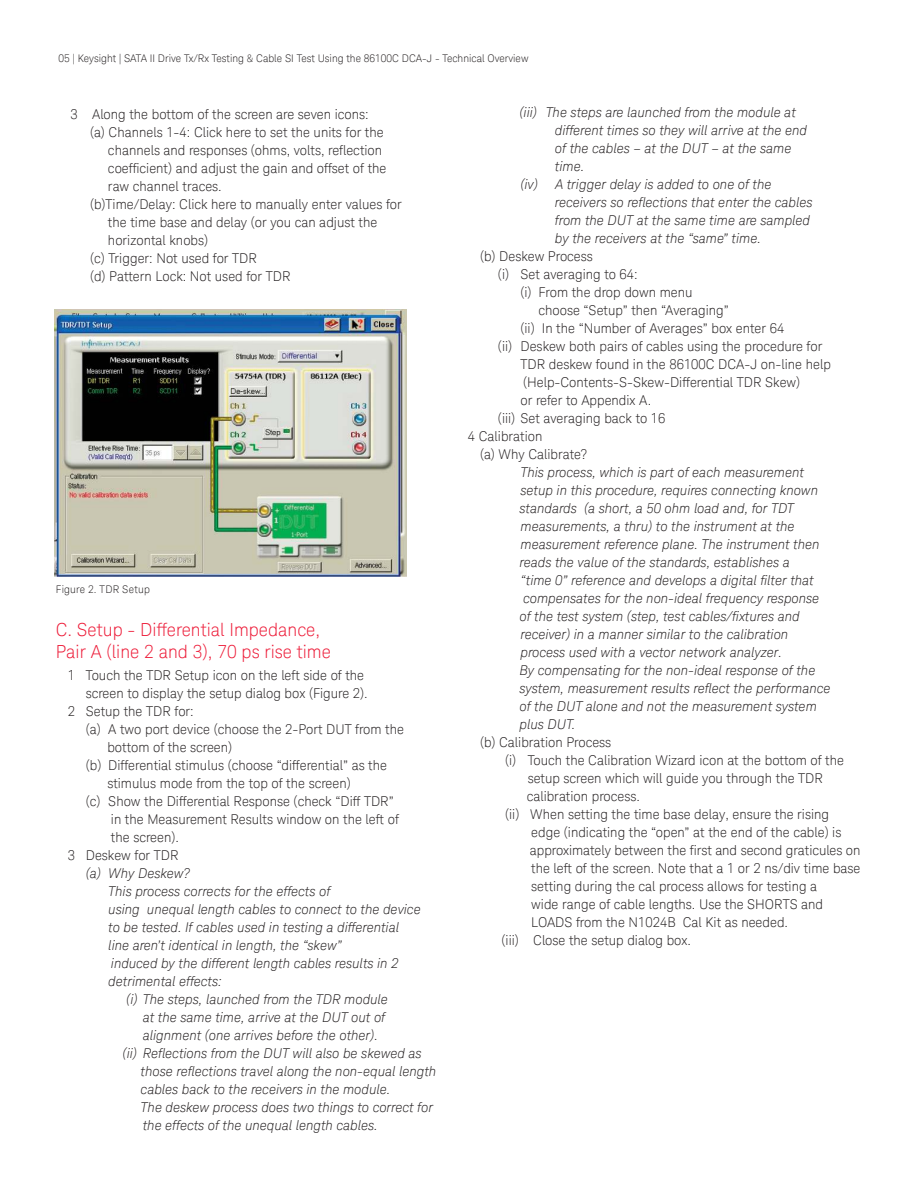
<style>
.page{position:relative;width:918px;height:1188px;background:#fff}
.page>*{position:absolute;margin:0;border:0;box-sizing:border-box;transform-origin:0 0}
.t1{font:300 18px/22.5px "Keysight Sans";color:#ed1a37}
.t2{font:300 13.5px "Keysight Sans";color:#231f20}
.t3{font:italic 300 13.5px/18px "Keysight Sans";color:#231f20}
.t4{font:300 10.5px "Keysight Sans";color:#231f20}
.t5{font:300 10.5px "Keysight Sans";letter-spacing:.025em;color:#231f20}
</style>
<div class="page">
<img style="left:54px;top:309px;width:353px;height:268px">
<p class="t4" style="left:59px;top:53px;width:471px">05 | Keysight | SATA II Drive Tx/Rx Testing &amp; Cable SI Test Using the 86100C DCA-J - Technical Overview</p>
<p class="t2" style="left:70px;top:109px;width:300px">3 Along the bottom of the screen are seven icons:</p>
<p class="t2" style="left:90px;top:127px;width:295px">(a) Channels 1-4: Click here to set the units for the</p>
<p class="t2" style="left:108px;top:145px;width:276px">channels and responses (ohms, volts, reflection</p>
<p class="t2" style="left:108px;top:163px;width:280px">coefficient) and adjust the gain and offset of the</p>
<p class="t2" style="left:108px;top:181px;width:115px">raw channel traces.</p>
<p class="t2" style="left:90px;top:199px;width:313px">(b)Time/Delay: Click here to manually enter values for</p>
<p class="t2" style="left:108px;top:217px;width:271px">the time base and delay (or you can adjust the</p>
<p class="t2" style="left:108px;top:235px;width:102px">horizontal knobs)</p>
<p class="t2" style="left:90px;top:253px;width:169px">(c) Trigger: Not used for TDR</p>
<p class="t2" style="left:90px;top:271px;width:202px">(d) Pattern Lock: Not used for TDR</p>
<p class="t5" style="left:56px;top:584px;width:96px">Figure 2. TDR Setup</p>
<h1 class="t1" style="left:56px;top:619px;width:277px">C. Setup - Differential Impedance,<br>Pair A (line 2 and 3), 70 ps rise time</h1>
<p class="t2" style="left:68px;top:669px;width:298px">1 Touch the TDR Setup icon on the left side of the</p>
<p class="t2" style="left:86px;top:687px;width:284px">screen to display the setup dialog box (Figure 2).</p>
<p class="t2" style="left:68px;top:705px;width:128px">2 Setup the TDR for:</p>
<p class="t2" style="left:86px;top:723px;width:320px">(a) A two port device (choose the 2-Port DUT from the</p>
<p class="t2" style="left:107px;top:741px;width:126px">bottom of the screen)</p>
<p class="t2" style="left:86px;top:759px;width:303px">(b) Differential stimulus (choose “differential” as the</p>
<p class="t2" style="left:107px;top:777px;width:245px">stimulus mode from the top of the screen)</p>
<p class="t2" style="left:86px;top:795px;width:310px">(c) Show the Differential Response (check “Diff TDR”</p>
<p class="t2" style="left:111px;top:813px;width:289px">in the Measurement Results window on the left of</p>
<p class="t2" style="left:111px;top:831px;width:70px">the screen).</p>
<p class="t2" style="left:68px;top:849px;width:112px">3 Deskew for TDR</p>
<p class="t3" style="left:86px;top:865px;width:106px">(a) Why Deskew?</p>
<p class="t3" style="left:108px;top:883px;width:223px">This process corrects for the effects of</p>
<p class="t3" style="left:108px;top:901px;width:314px">using unequal length cables to connect to the device</p>
<p class="t3" style="left:108px;top:919px;width:292px">to be tested. If cables used in testing a differential</p>
<p class="t3" style="left:108px;top:937px;width:235px">line aren’t identical in length, the “skew”</p>
<p class="t3" style="left:111px;top:955px;width:289px">induced by the different length cables results in 2</p>
<p class="t3" style="left:108px;top:973px;width:115px">detrimental effects:</p>
<p class="t3" style="left:126px;top:991px;width:263px">(i) The steps, launched from the TDR module</p>
<p class="t3" style="left:143px;top:1009px;width:244px">at the same time, arrive at the DUT out of</p>
<p class="t3" style="left:143px;top:1027px;width:237px">alignment (one arrives before the other).</p>
<p class="t3" style="left:123px;top:1045px;width:300px">(ii) Reflections from the DUT will also be skewed as</p>
<p class="t3" style="left:141px;top:1063px;width:297px">those reflections travel along the non-equal length</p>
<p class="t3" style="left:141px;top:1081px;width:251px">cables back to the receivers in the module.</p>
<p class="t3" style="left:141px;top:1099px;width:294px">The deskew process does two things to correct for</p>
<p class="t3" style="left:143px;top:1117px;width:236px">the effects of the unequal length cables.</p>
<p class="t3" style="left:520px;top:104px;width:278px">(iii) The steps are launched from the module at</p>
<p class="t3" style="left:555px;top:122px;width:254px">different times so they will arrive at the end</p>
<p class="t3" style="left:555px;top:140px;width:238px">of the cables – at the DUT – at the same</p>
<p class="t3" style="left:555px;top:158px;width:31px">time.</p>
<p class="t3" style="left:521px;top:176px;width:19px">(iv)</p>
<p class="t3" style="left:555px;top:176px;width:259px">A trigger delay is added to one of the receivers so reflections that enter the cables from the DUT at the same time are sampled by the receivers at the “same” time.</p>
<p class="t2" style="left:480px;top:250px;width:114px">(b) Deskew Process</p>
<p class="t2" style="left:498px;top:268px;width:141px">(i) Set averaging to 64:</p>
<p class="t2" style="left:521px;top:286px;width:174px">(i) From the drop down menu</p>
<p class="t2" style="left:538px;top:304px;width:192px">choose “Setup” then “Averaging”</p>
<p class="t2" style="left:521px;top:322px;width:265px">(ii) In the “Number of Averages” box enter 64</p>
<p class="t2" style="left:498px;top:340px;width:326px">(ii) Deskew both pairs of cables using the procedure for</p>
<p class="t2" style="left:521px;top:358px;width:312px">TDR deskew found in the 86100C DCA-J on-line help</p>
<p class="t2" style="left:523px;top:376px;width:279px">(Help-Contents-S-Skew-Differential TDR Skew)</p>
<p class="t2" style="left:521px;top:394px;width:132px">or refer to Appendix A.</p>
<p class="t2" style="left:498px;top:412px;width:169px">(iii) Set averaging back to 16</p>
<p class="t2" style="left:468px;top:430px;width:76px">4 Calibration</p>
<p class="t2" style="left:480px;top:448px;width:109px">(a) Why Calibrate?</p>
<p class="t3" style="left:520px;top:464px;width:312px">This process, which is part of each measurement setup in this procedure, requires connecting known standards (a short, a 50 ohm load and, for TDT measurements, a thru) to the instrument at the measurement reference plane. The instrument then reads the value of the standards, establishes a<br>“time 0” reference and develops a digital filter that compensates for the non-ideal frequency response<br>of the test system (step, test cables/fixtures and receiver) in a manner similar to the calibration process used with a vector network analyzer.<br>By compensating for the non-ideal response of the system, measurement results reflect the performance of the DUT alone and not the measurement system plus DUT.</p>
<p class="t2" style="left:480px;top:736px;width:133px">(b) Calibration Process</p>
<p class="t2" style="left:505px;top:754px;width:340px">(i) Touch the Calibration Wizard icon at the bottom of the</p>
<p class="t2" style="left:528px;top:772px;width:297px">setup screen which will guide you through the TDR</p>
<p class="t2" style="left:527px;top:790px;width:115px">calibration process.</p>
<p class="t2" style="left:505px;top:808px;width:325px">(ii) When setting the time base delay, ensure the rising</p>
<p class="t2" style="left:531px;top:826px;width:312px">edge (indicating the “open” at the end of the cable) is</p>
<p class="t2" style="left:530px;top:844px;width:332px">approximately between the first and second graticules on</p>
<p class="t2" style="left:531px;top:862px;width:331px">the left of the screen. Note that a 1 or 2 ns/div time base</p>
<p class="t2" style="left:531px;top:880px;width:287px">setting during the cal process allows for testing a</p>
<p class="t2" style="left:531px;top:898px;width:293px">wide range of cable lengths. Use the SHORTS and</p>
<p class="t2" style="left:531px;top:916px;width:258px">LOADS from the N1024B Cal Kit as needed.</p>
<p class="t2" style="left:502px;top:934px;width:191px">(iii) Close the setup dialog box.</p>
</div>
